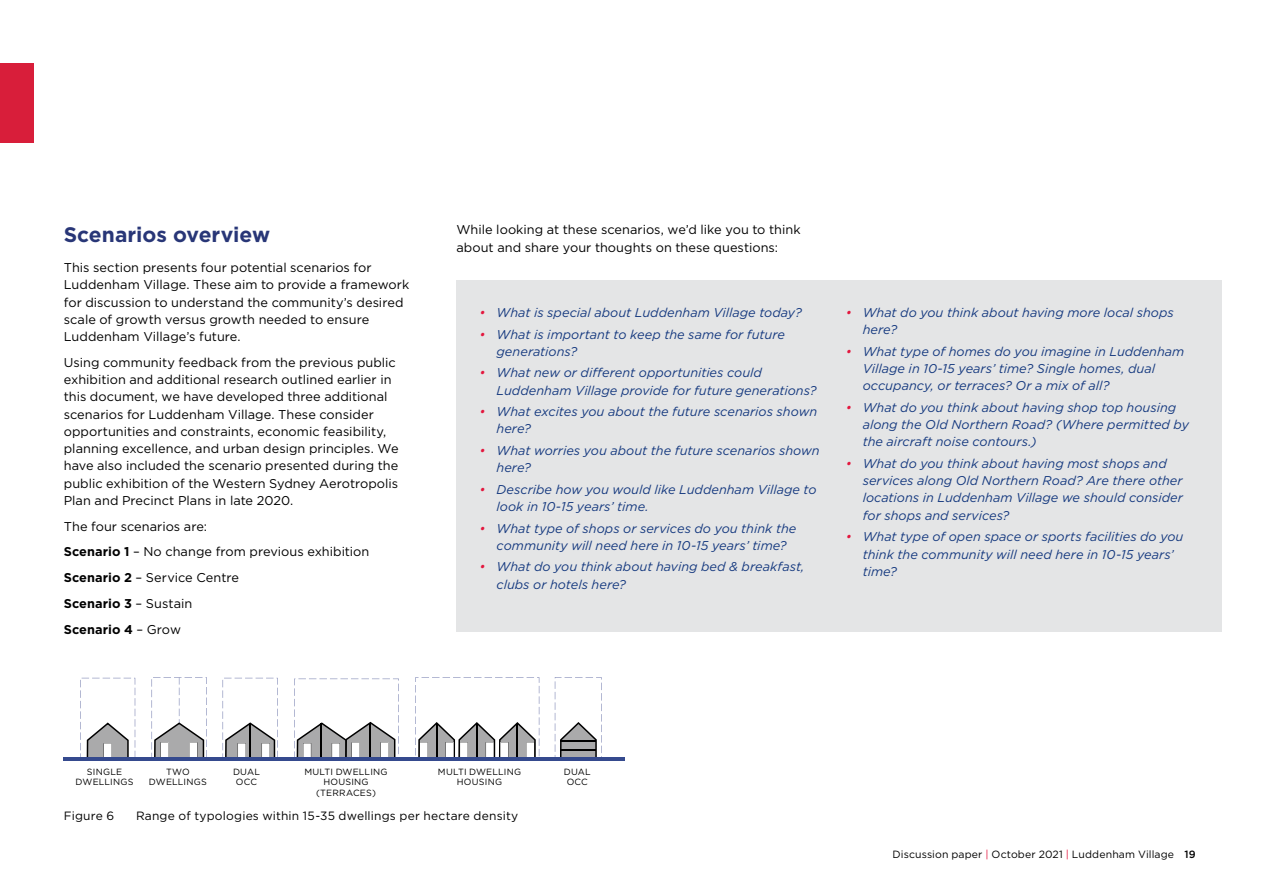
<style>
.page{position:relative;width:1263px;height:893px;background:#fff}
.page>*{position:absolute;margin:0;border:0;box-sizing:border-box;transform-origin:0 0}
.t1{font:700 21px "Gotham";letter-spacing:-.005em;color:#283677}
.Bullet_Level_1{font:italic 12.75px/17.2px "Gotham";color:#15397f}
.Body{font:12.75px/17.2px "Gotham";letter-spacing:.005em;color:#000}
.Body-2{font:700 12.75px "Gotham";letter-spacing:.005em;color:#000}
.t2{font:12px "Gotham";letter-spacing:.015em;color:#000}
.t3{font:10.5px "Gotham";letter-spacing:.015em;color:#000}
.t4{font:9px/10.5px "Gotham";letter-spacing:.02em;color:#000;text-align:center}
.s1{font-weight:700}
.s2{font-weight:400}
.s3{color:#e3173e}
.s4{font-weight:500}
</style>
<div class="page">
<div style="left:0;top:64px;width:33px;height:79px;background:#d81e3a"></div>
<div style="left:456px;top:280px;width:766px;height:351px;background:#e4e5e6"></div>
<svg style="left:555px;top:677px;width:46px;height:80px"></svg>
<svg style="left:80px;top:678px;width:55px;height:79px"></svg>
<svg style="left:153px;top:677px;width:54px;height:80px"></svg>
<svg style="left:294px;top:679px;width:105px;height:78px"></svg>
<svg style="left:223px;top:678px;width:55px;height:79px"></svg>
<hr style="left:249px;top:723px;width:2px;height:35px;background:#000">
<hr style="left:321px;top:723px;width:1px;height:35px;background:#000">
<hr style="left:370px;top:724px;width:1px;height:34px;background:#000">
<svg style="left:415px;top:677px;width:124px;height:80px"></svg>
<hr style="left:64px;top:757px;width:561px;height:3px;background:#354a8e">
<hr style="left:561px;top:740px;width:35px;height:1px;background:#000">
<hr style="left:561px;top:749px;width:35px;height:1px;background:#000">
<h2 class="t1" style="left:64px;top:221px;width:208px">Scenarios overview</h2>
<p class="Body" style="left:64px;top:259px;width:347px">This section presents four potential scenarios for Luddenham Village. These aim to provide a framework for discussion to understand the community’s desired scale of growth versus growth needed to ensure Luddenham Village’s future.</p>
<p class="Body" style="left:64px;top:354px;width:336px">Using community feedback from the previous public exhibition and additional research outlined earlier in this document, we have developed three additional scenarios for Luddenham Village. These consider opportunities and constraints, economic feasibility, planning excellence, and urban design principles. We have also included the scenario presented during the public exhibition of the Western Sydney Aerotropolis Plan and Precinct Plans in late 2020.</p>
<p class="Body" style="left:64px;top:517px;width:145px">The four scenarios are:</p>
<p class="Body" style="left:64px;top:543px;width:307px"><span class="s1">Scenario 1</span> – No change from previous exhibition</p>
<p class="Body" style="left:64px;top:569px;width:177px"><span class="s1">Scenario 2</span> – Service Centre</p>
<p class="Body-2" style="left:64px;top:595px;width:130px">Scenario 3 <span class="s2">– Sustain</span></p>
<p class="Body-2" style="left:64px;top:621px;width:119px">Scenario 4 <span class="s2">– Grow</span></p>
<p class="Body" style="left:456px;top:221px;width:346px">While looking at these scenarios, we’d like you to think about and share your thoughts on these questions:</p>
<p class="Bullet_Level_1" style="left:479px;top:304px;width:324px"><span class="s3">•</span> What is special about Luddenham Village today?</p>
<p class="Bullet_Level_1" style="left:496px;top:325px;width:290px;text-indent:-17px"><span class="s3">•</span> What is important to keep the same for future generations?</p>
<p class="Bullet_Level_1" style="left:496px;top:364px;width:321px;text-indent:-17px"><span class="s3">•</span> What new or different opportunities could<br>Luddenham Village provide for future generations?</p>
<p class="Bullet_Level_1" style="left:496px;top:403px;width:322px;text-indent:-17px"><span class="s3">•</span> What excites you about the future scenarios shown here?</p>
<p class="Bullet_Level_1" style="left:496px;top:442px;width:325px;text-indent:-17px"><span class="s3">•</span> What worries you about the future scenarios shown here?</p>
<p class="Bullet_Level_1" style="left:496px;top:480px;width:322px;text-indent:-17px"><span class="s3">•</span> Describe how you would like Luddenham Village to look in 10-15 years’ time.</p>
<p class="Bullet_Level_1" style="left:479px;top:519px;width:318px;text-align:center"><span class="s3">•</span> What type of shops or services do you think the community will need here in 10-15 years’ time?</p>
<p class="Bullet_Level_1" style="left:496px;top:558px;width:309px;text-indent:-17px"><span class="s3">•</span> What do you think about having bed &amp; breakfast, clubs or hotels here?</p>
<p class="Bullet_Level_1" style="left:863px;top:304px;width:313px;text-indent:-17px"><span class="s3">•</span> What do you think about having more local shops here?</p>
<p class="Bullet_Level_1" style="left:863px;top:343px;width:323px;text-indent:-17px"><span class="s3">•</span> What type of homes do you imagine in Luddenham<br>Village in 10-15 years’ time? Single homes, dual occupancy, or terraces? Or a mix of all?</p>
<p class="Bullet_Level_1" style="left:863px;top:399px;width:328px;text-indent:-17px"><span class="s3">•</span> What do you think about having shop top housing along the Old Northern Road? (Where permitted by the aircraft noise contours.)</p>
<p class="Bullet_Level_1" style="left:863px;top:455px;width:322px;text-indent:-17px"><span class="s3">•</span> What do you think about having most shops and services along Old Northern Road? Are there other locations in Luddenham Village we should consider for shops and services?</p>
<p class="Bullet_Level_1" style="left:863px;top:528px;width:322px;text-indent:-17px"><span class="s3">•</span> What type of open space or sports facilities do you think the community will need here in 10-15 years’ time?</p>
<p class="t4" style="left:149px;top:766px;width:59px">TWO<br>DWELLINGS</p>
<p class="t4" style="left:233px;top:766px;width:28px">DUAL<br>OCC</p>
<p class="t4" style="left:564px;top:766px;width:28px">DUAL<br>OCC</p>
<p class="t4" style="left:304px;top:766px;width:85px">MULTI DWELLING<br>HOUSING (TERRACES)</p>
<p class="t4" style="left:438px;top:766px;width:85px">MULTI DWELLING<br>HOUSING</p>
<p class="t4" style="left:76px;top:766px;width:59px">SINGLE<br>DWELLINGS</p>
<p class="t2" style="left:64px;top:808px;width:52px">Figure 6</p>
<p class="t2" style="left:136px;top:808px;width:384px">Range of typologies within 15-35 dwellings per hectare density</p>
<p class="t3" style="left:892px;top:847px;width:305px">Discussion paper <span class="s3">|</span> October 2021 <span class="s3">|</span> Luddenham Village <span class="s4">19</span></p>
</div>
